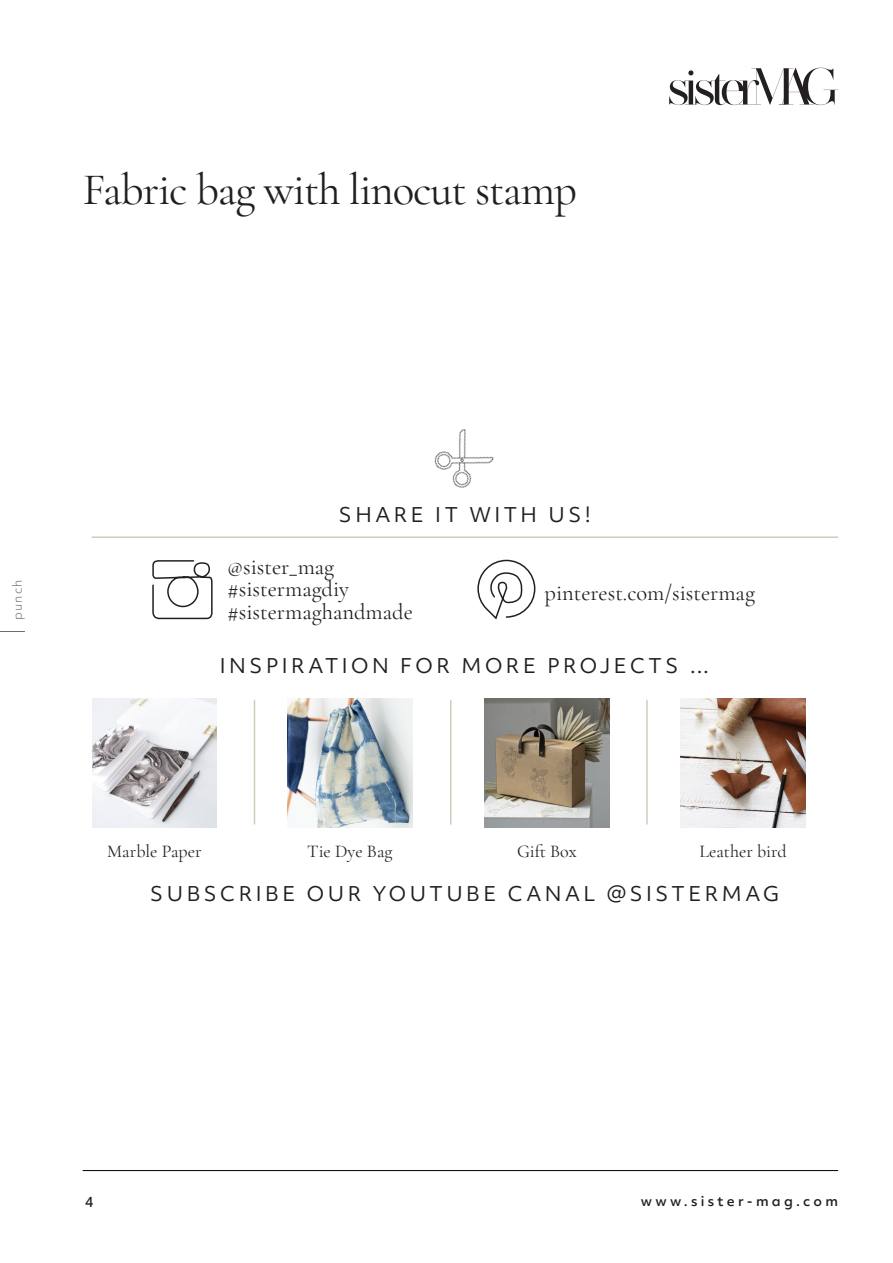
<style>
.page{position:relative;width:893px;height:1263px;background:#fff}
.page>*{position:absolute;margin:0;border:0;box-sizing:border-box;transform-origin:0 0}
.t1{font:45px "Cormorant Garamond";letter-spacing:-.025em;color:#231f20}
.t2{font:22.5px/22.5px "Cormorant Garamond";color:#231f20}
.t3{font:19.5px "Objektiv Mk 2";letter-spacing:.18em;color:#231f20}
.t4{font:18px "Cormorant Garamond";color:#231f20}
.t5{font:500 13.5px "Objektiv Mk 2";letter-spacing:.24em;color:#231f20}
.t6{font:300 12px "Objektiv Mk 2";letter-spacing:.1em;color:#6c6d70}
</style>
<div class="page">
<svg style="left:0;top:631px;width:25px;height:1px"></svg>
<svg style="left:669px;top:68px;width:169px;height:37px"></svg>
<hr style="left:83px;top:1170px;width:755px;height:1px;background:#000001">
<hr style="left:92px;top:536px;width:746px;height:2px;background:#d4ccbb">
<hr style="left:254px;top:700px;width:1px;height:124px;background:#d4ccbb">
<hr style="left:450px;top:700px;width:1px;height:124px;background:#d4ccbb">
<hr style="left:646px;top:700px;width:2px;height:124px;background:#d4ccbb">
<svg style="left:152px;top:560px;width:61px;height:60px"></svg>
<svg style="left:477px;top:559px;width:59px;height:61px"></svg>
<img style="left:434px;top:429px;width:60px;height:59px">
<img style="left:92px;top:698px;width:125px;height:130px">
<img style="left:288px;top:698px;width:124px;height:130px">
<img style="left:485px;top:698px;width:124px;height:130px">
<img style="left:681px;top:698px;width:124px;height:130px">
<h1 class="t1" style="left:83px;top:162px;width:496px">Fabric bag with linocut stamp</h1>
<p class="t6" style="left:9px;top:620px;width:42px;rotate:-90deg">punch</p>
<p class="t3" style="left:339px;top:501px;width:253px">SHARE IT WITH US!</p>
<p class="t2" style="left:227px;top:555px;width:187px">@sister_mag #sistermagdiy #sistermaghandmade</p>
<p class="t2" style="left:545px;top:581px;width:212px">pinterest.com/sistermag</p>
<p class="t3" style="left:220px;top:652px;width:491px">INSPIRATION FOR MORE PROJECTS …</p>
<p class="t4" style="left:107px;top:840px;width:96px">Marble Paper</p>
<p class="t4" style="left:307px;top:840px;width:87px">Tie Dye Bag</p>
<p class="t4" style="left:517px;top:840px;width:61px">Gift Box</p>
<p class="t4" style="left:700px;top:840px;width:89px">Leather bird</p>
<p class="t3" style="left:150px;top:880px;width:630px">SUBSCRIBE OUR YOUTUBE CANAL @SISTERMAG</p>
<p class="t5" style="left:85px;top:1192px;width:10px">4</p>
<p class="t5" style="left:641px;top:1191px;width:199px">www.sister-mag.com</p>
</div>
